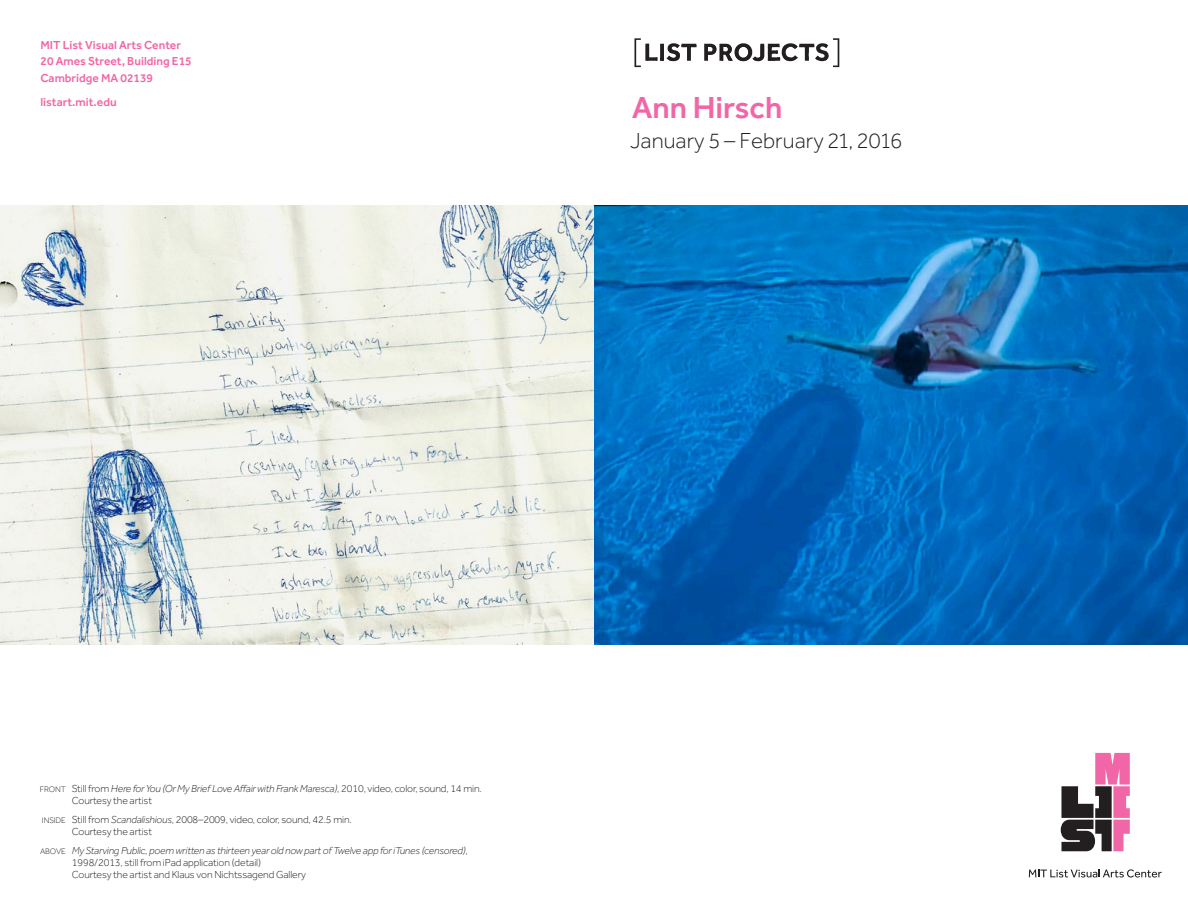
<style>
.page{position:relative;width:1188px;height:918px;background:#fff}
.page>*{position:absolute;margin:0;border:0;box-sizing:border-box;transform-origin:0 0}
.t1{font:500 31.5px "Effra";color:#f166a7}
.t2{font:300 22.5px "Effra";color:#231f20}
.t3{font:500 12px/16.5px "Effra";color:#f166a7}
.t4{font:300 10.5px/12px "Effra";letter-spacing:-.01em;color:#231f20}
.s1{font-size:8.25px}
.s2{font-style:italic}
</style>
<div class="page">
<svg style="left:634px;top:38px;width:205px;height:29px"></svg>
<img style="left:0;top:206px;width:1188px;height:439px">
<img style="left:1028px;top:752px;width:134px;height:126px">
<p class="t3" style="left:40px;top:36px;width:153px">MIT List Visual Arts Center<br>20 Ames Street, Building E15<br>Cambridge MA 02139</p>
<p class="t3" style="left:40px;top:93px;width:78px">listart.mit.edu</p>
<h1 class="t1" style="left:632px;top:89px;width:152px">Ann Hirsch</h1>
<h2 class="t2" style="left:630px;top:128px;width:274px">January 5 – February 21, 2016</h2>
<p class="t4" style="left:72px;top:782px;width:412px;text-indent:-32px"><span class="s1">FRONT</span> Still from <span class="s2">Here forYou (Or My Brief Love Affairwith Frank Maresca)</span>, 2010, video, color, sound, 14 min.<br>Courtesy the artist</p>
<p class="t4" style="left:72px;top:813px;width:282px;text-indent:-30px"><span class="s1">INSIDE</span> Still from <span class="s2">Scandalishious</span>, 2008–2009, video, color, sound, 42.5 min.<br>Courtesy the artist</p>
<p class="t4" style="left:72px;top:844px;width:398px;text-indent:-32px"><span class="s1">ABOVE</span> <span class="s2">My Starving Public, poem written as thirteen year old now part of Twelve app for iTunes (censored)</span>,<br>1998/2013, still from iPad application (detail)<br>Courtesy the artist and Klaus von Nichtssagend Gallery</p>
</div>
